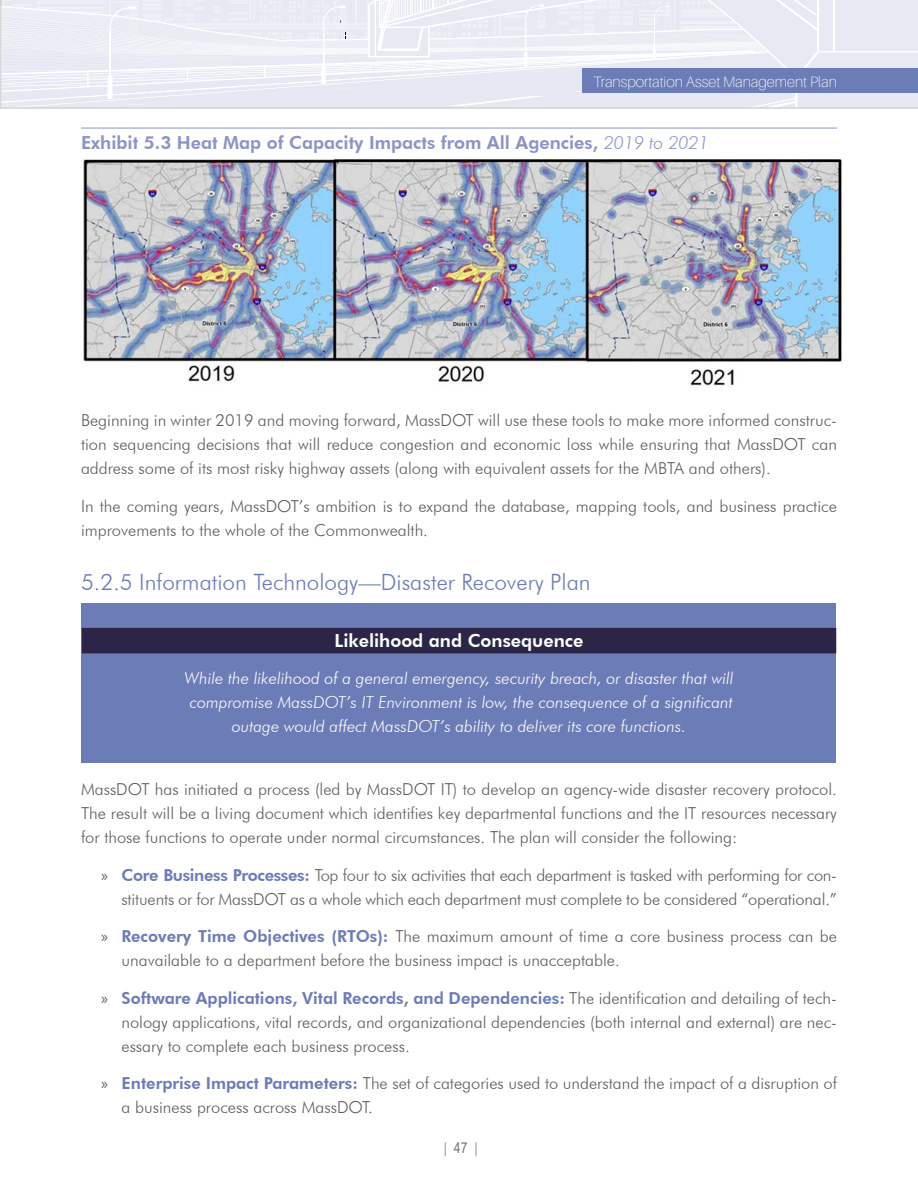
<style>
.page{position:relative;width:918px;height:1188px;background:#fff}
.page>*{position:absolute;margin:0;border:0;box-sizing:border-box;transform-origin:0 0}
.t1{font:300 22.5px "Futura BT";color:#6c7cb6}
.t2{font:800 18px "Futura BT";color:#8b95c5}
.t3{font:800 18px "Futura BT";color:#fff}
.t4{font:300 16.5px/24px "Futura BT";color:#5d5e61;text-align:justify}
.t5{font:italic 300 16.5px/24px "Futura BT";color:#fff;text-align:center}
.t6{font:100 15px "Aileron";color:#fff}
.t7{font:15px "Arial Narrow";color:#8590c2}
.s1{font-weight:300;font-style:italic}
.s2{font-family:"Myriad Pro";font-weight:400}
.s3{font-weight:800;color:#6c7cb6}
.s4{color:#767476}
</style>
<div class="page">
<svg style="left:1px;top:0;width:917px;height:108px"></svg>
<div style="left:582px;top:69px;width:336px;height:24px;background:#6c7cb6"></div>
<div style="left:82px;top:603px;width:754px;height:159px;background:#6c7cb6"></div>
<hr style="left:81px;top:128px;width:756px;height:1px;background:#8b95c5">
<img style="left:83px;top:158px;width:759px;height:228px">
<div style="left:82px;top:628px;width:754px;height:25px;background:#2c2548"></div>
<p class="t6" style="left:593px;top:73px;width:245px">Transportation Asset Management Plan</p>
<p class="t2" style="left:81px;top:131px;width:629px">Exhibit 5.3 Heat Map of Capacity Impacts from All Agencies, <span class="s1">2019 to 2021</span></p>
<p class="t4" style="left:81px;top:408px;width:758px">Beginning in winter 2019 and moving forward, MassDOT will use these tools to make more informed construc&shy;tion sequencing decisions that will reduce congestion and economic loss while ensuring that MassDOT can address some of its most risky highway assets (along with equivalent assets for the MBTA and others).</p>
<p class="t4" style="left:81px;top:494px;width:757px">In the coming years, MassDOT’s ambition is to expand the database, mapping tools, and business practice improvements to the whole of the Commonwealth.</p>
<h1 class="t1" style="left:81px;top:568px;width:511px">5.2.5 Information Technology—Disaster Recovery Plan</h1>
<p class="t3" style="left:335px;top:629px;width:250px">Likelihood and Consequence</p>
<p class="t5" style="left:184px;top:666px;width:551px">While the likelihood of a general emergency, security breach, or disaster that will compromise MassDOT’s IT Environment is low, the consequence of a significant outage would affect MassDOT’s ability to deliver its core functions.</p>
<p class="t4" style="left:81px;top:777px;width:758px">MassDOT has initiated a process (led by MassDOT IT) to develop an agency-wide disaster recovery protocol.<br>The result will be a living document which identifies key departmental functions and the IT resources necessary for those functions to operate under normal circumstances. The plan will consider the following:</p>
<p class="t4" style="left:101px;top:863px;width:737px;text-align:right"><span class="s2">»</span> <span class="s3">Core Business Processes:</span> Top four to six activities that each department is tasked with performing for con&shy;stituents or for MassDOT as a whole which each department must complete to be considered “operational.”</p>
<p class="t4" style="left:121px;top:924px;width:717px;text-indent:-20px"><span class="s2">»</span> <span class="s3">Recovery Time Objectives (RTOs):</span> The maximum amount of time a core business process can be unavailable to a department before the business impact is unacceptable.</p>
<p class="t4" style="left:121px;top:986px;width:717px;text-indent:-20px"><span class="s2">»</span> <span class="s3">Software Applications, Vital Records, and Dependencies:</span> The identification and detailing of tech&shy;nology applications, vital records, and organizational dependencies (both internal and external) are nec&shy;essary to complete each business process.</p>
<p class="t4" style="left:121px;top:1071px;width:717px;text-indent:-20px"><span class="s2">»</span> <span class="s3">Enterprise Impact Parameters:</span> The set of categories used to understand the impact of a disruption of a business process across MassDOT.</p>
<p class="t7" style="left:444px;top:1137px;width:35px">| <span class="s4">47</span> |</p>
</div>
